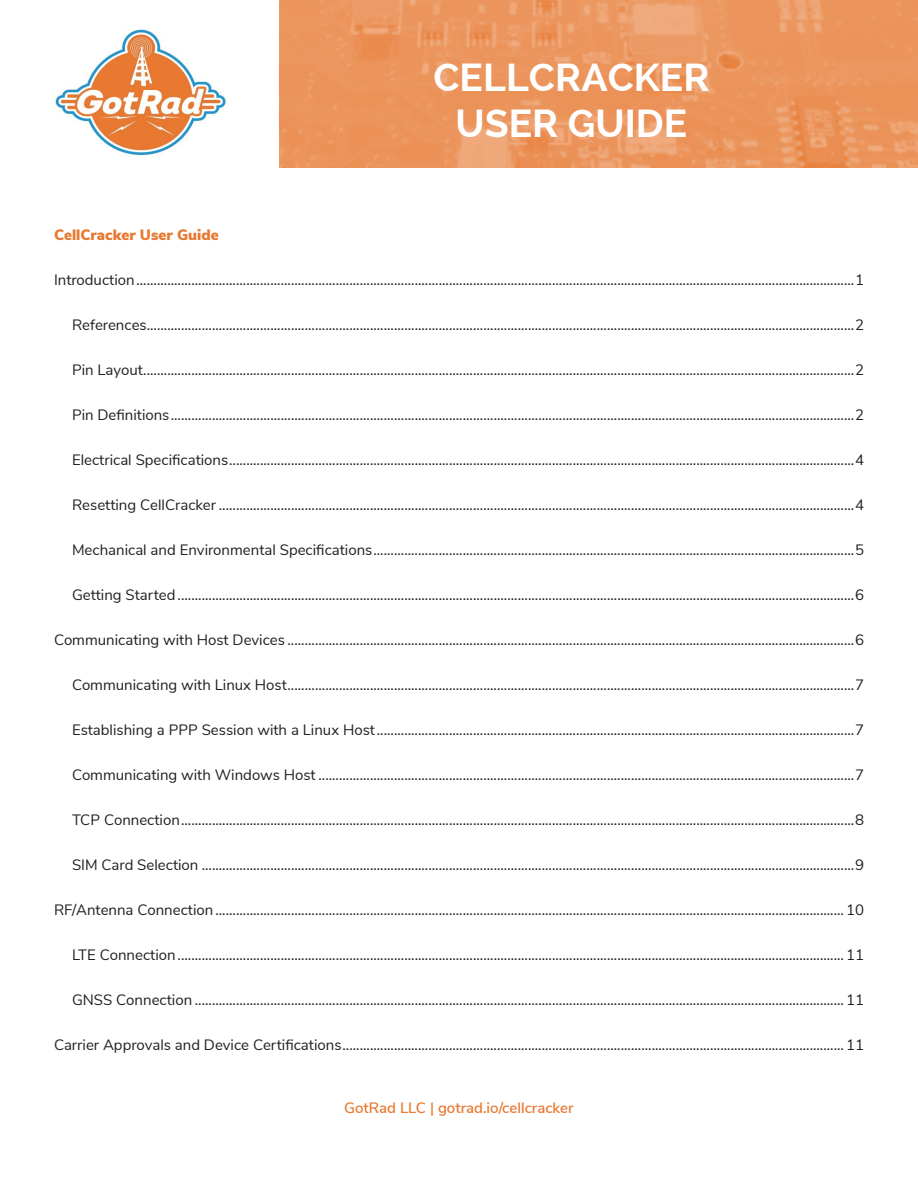
<style>
.page{position:relative;width:918px;height:1188px;background:#fff}
.page>*{position:absolute;margin:0;border:0;box-sizing:border-box;transform-origin:0 0}
.t1{font:700 39px/46.8px "Raleway";color:#fff;text-align:center}
.t2{font:15px "Nunito Sans";color:#231f20}
.t3{font:600 15px "Nunito Sans";color:#e87931}
.t4{font:900 15px "Nunito Sans";color:#e87931}
</style>
<div class="page">
<img style="left:55px;top:29px;width:171px;height:127px">
<svg style="left:279px;top:0;width:639px;height:168px;background:#eb965f"></svg>
<p class="t1" style="left:433px;top:54px;width:278px">CELLCRACKER<br>USER GUIDE</p>
<p class="t4" style="left:54px;top:224px;width:166px">CellCracker User Guide</p>
<p class="t2" style="left:54px;top:269px;width:812px">Introduction.................................................................................................................................................................................................................1</p>
<p class="t2" style="left:72px;top:314px;width:794px">References..............................................................................................................................................................................................................2</p>
<p class="t2" style="left:72px;top:359px;width:794px">Pin Layout...............................................................................................................................................................................................................2</p>
<p class="t2" style="left:72px;top:404px;width:794px">Pin Definitions.......................................................................................................................................................................................................2</p>
<p class="t2" style="left:72px;top:449px;width:794px">Electrical Specifications......................................................................................................................................................................................4</p>
<p class="t2" style="left:72px;top:494px;width:794px">Resetting CellCracker .........................................................................................................................................................................................4</p>
<p class="t2" style="left:72px;top:539px;width:794px">Mechanical and Environmental Specifications............................................................................................................................................5</p>
<p class="t2" style="left:72px;top:584px;width:793px">Getting Started.....................................................................................................................................................................................................6</p>
<p class="t2" style="left:54px;top:629px;width:811px">Communicating with Host Devices .....................................................................................................................................................................6</p>
<p class="t2" style="left:72px;top:674px;width:794px">Communicating with Linux Host.....................................................................................................................................................................7</p>
<p class="t2" style="left:72px;top:719px;width:794px">Establishing a PPP Session with a Linux Host...........................................................................................................................................7</p>
<p class="t2" style="left:72px;top:764px;width:794px">Communicating with Windows Host ............................................................................................................................................................7</p>
<p class="t2" style="left:72px;top:809px;width:794px">TCP Connection....................................................................................................................................................................................................8</p>
<p class="t2" style="left:72px;top:854px;width:794px">SIM Card Selection ..............................................................................................................................................................................................9</p>
<p class="t2" style="left:54px;top:899px;width:812px">RF/Antenna Connection.......................................................................................................................................................................................10</p>
<p class="t2" style="left:72px;top:944px;width:794px">LTE Connection..................................................................................................................................................................................................11</p>
<p class="t2" style="left:72px;top:989px;width:794px">GNSS Connection .............................................................................................................................................................................................11</p>
<p class="t2" style="left:54px;top:1034px;width:812px">Carrier Approvals and Device Certifications..................................................................................................................................................11</p>
<p class="t3" style="left:344px;top:1097px;width:231px">GotRad LLC | gotrad.io/cellcracker</p>
</div>
